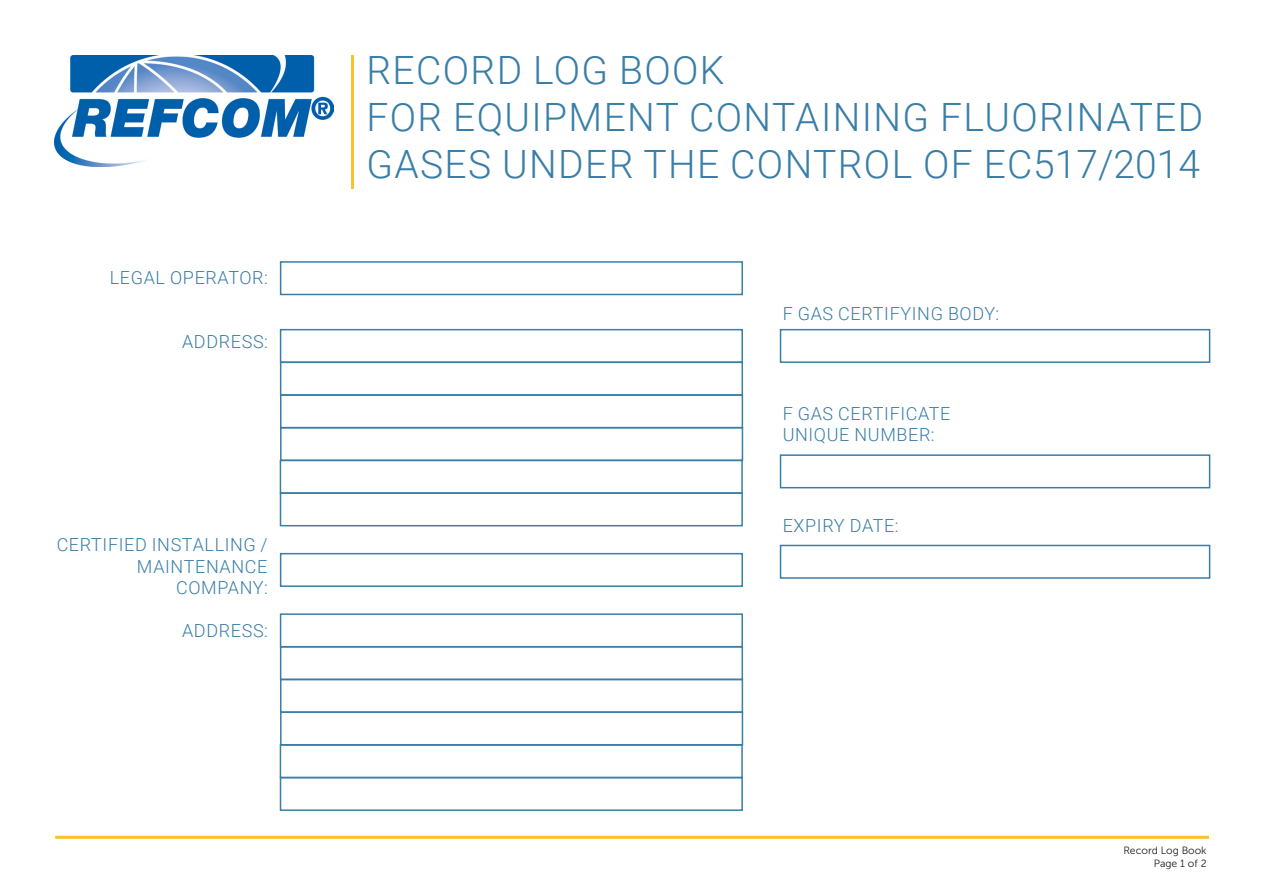
<style>
.page{position:relative;width:1263px;height:893px;background:#fff}
.page>*{position:absolute;margin:0;border:0;box-sizing:border-box;transform-origin:0 0}
.t1{font:300 39px/46.8px "Roboto";letter-spacing:.035em;color:#397ea7}
.t2{font:300 18px/21.6px "Roboto";letter-spacing:.035em;color:#397ea7;text-align:right}
.t3{font:10.5px "Museo Sans 300";color:#1d1d1b}
</style>
<div class="page">
<img style="left:54px;top:56px;width:280px;height:110px">
<hr style="left:55px;top:836px;width:1154px;height:3px;background:#fcc129">
<div style="left:280px;top:261px;width:463px;height:34px;border:2px solid #397ea7"></div>
<div style="left:280px;top:553px;width:463px;height:34px;border:2px solid #397ea7"></div>
<div style="left:780px;top:545px;width:430px;height:34px;border:2px solid #397ea7"></div>
<div style="left:780px;top:329px;width:430px;height:34px;border:2px solid #397ea7"></div>
<div style="left:780px;top:454px;width:430px;height:34px;border:2px solid #397ea7"></div>
<div style="left:280px;top:329px;width:463px;height:34px;border:2px solid #397ea7"></div>
<div style="left:280px;top:362px;width:463px;height:34px;border:2px solid #397ea7"></div>
<div style="left:280px;top:394px;width:463px;height:34px;border:2px solid #397ea7"></div>
<div style="left:280px;top:427px;width:463px;height:34px;border:2px solid #397ea7"></div>
<div style="left:280px;top:460px;width:463px;height:34px;border:2px solid #397ea7"></div>
<div style="left:280px;top:492px;width:463px;height:34px;border:2px solid #397ea7"></div>
<div style="left:280px;top:613px;width:463px;height:34px;border:2px solid #397ea7"></div>
<div style="left:280px;top:646px;width:463px;height:34px;border:2px solid #397ea7"></div>
<div style="left:280px;top:679px;width:463px;height:34px;border:2px solid #397ea7"></div>
<div style="left:280px;top:711px;width:463px;height:34px;border:2px solid #397ea7"></div>
<div style="left:280px;top:744px;width:463px;height:34px;border:2px solid #397ea7"></div>
<div style="left:280px;top:777px;width:463px;height:34px;border:2px solid #397ea7"></div>
<hr style="left:351px;top:55px;width:3px;height:134px;background:#fcc129">
<p class="t2" style="left:110px;top:266px;width:159px">LEGAL OPERATOR:</p>
<p class="t2" style="left:182px;top:330px;width:87px">ADDRESS:</p>
<p class="t2" style="left:57px;top:533px;width:213px">CERTIFIED INSTALLING /</p>
<p class="t2" style="left:137px;top:555px;width:132px">MAINTENANCE<br>COMPANY:</p>
<p class="t2" style="left:182px;top:619px;width:87px">ADDRESS:</p>
<p class="t1" style="left:366px;top:46px;width:360px">RECORD LOG BOOK</p>
<p class="t1" style="left:366px;top:92px;width:838px">FOR EQUIPMENT CONTAINING FLUORINATED<br>GASES UNDER THE CONTROL OF EC517/2014</p>
<p class="t2" style="left:783px;top:303px;width:218px">F GAS CERTIFYING BODY:</p>
<p class="t2" style="left:783px;top:402px;width:169px">F GAS CERTIFICATE</p>
<p class="t2" style="left:783px;top:423px;width:153px">UNIQUE NUMBER:</p>
<p class="t2" style="left:783px;top:514px;width:117px">EXPIRY DATE:</p>
<p class="t3" style="left:1123px;top:845px;width:85px">Record Log Book</p>
<p class="t3" style="left:1154px;top:857px;width:54px">Page 1 of 2</p>
</div>
